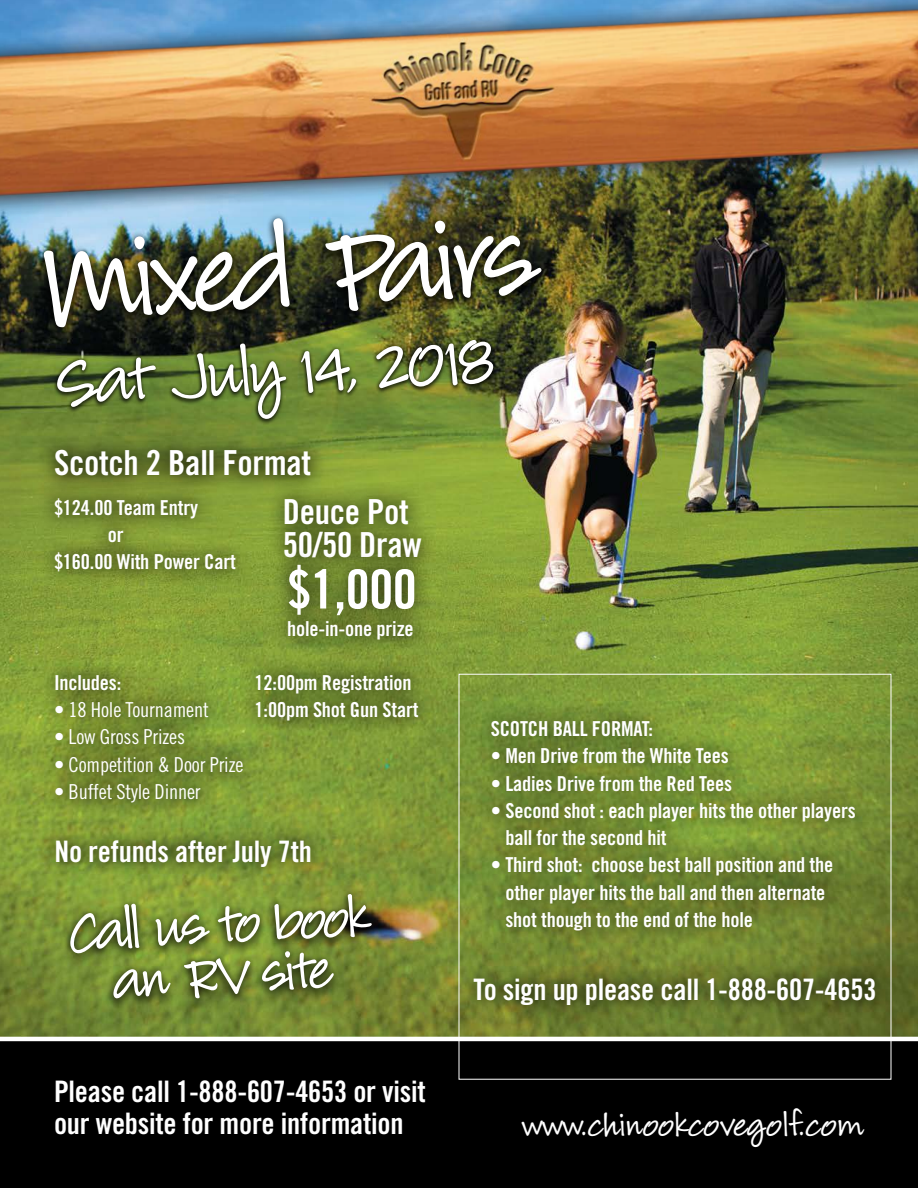
<style>
.page{position:relative;width:918px;height:1188px;background:#fff}
.page>*{position:absolute;margin:0;border:0;box-sizing:border-box;transform-origin:0 0}
.t1{font:135.6px "Louisiana";color:#fff;scale:.93 1}
.t2{font:78px "Louisiana";color:#fff;scale:.93 1}
.t3{font:66.45px/50.4px "Louisiana";color:#fff;text-align:center;scale:.93 1}
.t4{font:54px "Trade Gothic Bold Cond Twenty";color:#fff}
.t5{font:37.95px "Louisiana";letter-spacing:.02em;color:#fff}
.t6{font:34.5px/33.3px "Trade Gothic Bold Cond Twenty";letter-spacing:-.01em;color:#fff}
.t7{font:29.55px/31.8px "Trade Gothic Bold Cond Twenty";letter-spacing:-.01em;color:#fff}
.t8{font:20.55px/27.3px "Trade Gothic Bold Cond Twenty";letter-spacing:-.01em;color:#fff}
.t9{font:20.55px "Trade Gothic Cond Eighteen";letter-spacing:-.01em;color:#fff}
</style>
<div class="page">
<img style="left:0;top:255px;width:918px;height:782px">
<svg style="left:52px;top:341px;width:447px;height:92px"></svg>
<img style="left:0;top:0;width:918px;height:255px">
<div style="left:0;top:1039px;width:918px;height:149px;background:#000"></div>
<hr style="left:0;top:1037px;width:918px;height:4px;background:#fff">
<div style="left:36px;top:215px;width:513px;height:126px;background:#000;opacity:.75"></div>
<img style="left:36px;top:198px;width:514px;height:137px">
<svg style="left:62px;top:885px;width:319px;height:126px"></svg>
<div style="left:37px;top:481px;width:216px;height:107px;background:#000;opacity:.75"></div>
<div style="left:37px;top:658px;width:224px;height:161px;background:#000;opacity:.75"></div>
<div style="left:239px;top:656px;width:197px;height:81px;background:#000;opacity:.75"></div>
<div style="left:38px;top:822px;width:290px;height:62px;background:#000;opacity:.75"></div>
<div style="left:266px;top:481px;width:173px;height:95px;background:#000;opacity:.75"></div>
<div style="left:270px;top:547px;width:163px;height:109px;background:#000;opacity:.75"></div>
<div style="left:457px;top:960px;width:436px;height:63px;background:#000;opacity:.75"></div>
<svg style="left:37px;top:432px;width:292px;height:63px"></svg>
<div style="left:474px;top:703px;width:399px;height:245px;background:#000;opacity:.5"></div>
<h1 class="t1" style="left:39px;top:218px;width:532px;rotate:-3deg">Mixed Pairs</h1>
<h2 class="t2" style="left:56px;top:345px;width:469px;rotate:-3deg">Sat July 14, 2018</h2>
<h3 class="t6" style="left:54px;top:446px;width:259px">Scotch 2 Ball Format</h3>
<p class="t8" style="left:54px;top:493px;width:146px">$124.00 Team Entry</p>
<p class="t8" style="left:108px;top:521px;width:17px">or</p>
<p class="t8" style="left:54px;top:548px;width:183px">$160.00 With Power Cart</p>
<h3 class="t6" style="left:283px;top:494px;width:140px">Deuce Pot<br>50/50 Draw</h3>
<h3 class="t4" style="left:287px;top:556px;width:131px">$1,000</h3>
<p class="t8" style="left:287px;top:615px;width:128px">hole-in-one prize</p>
<p class="t8" style="left:54px;top:669px;width:69px">Includes:</p>
<p class="t9" style="left:54px;top:698px;width:156px">• 18 Hole Tournament</p>
<p class="t9" style="left:54px;top:725px;width:133px">• Low Gross Prizes</p>
<p class="t9" style="left:54px;top:752px;width:191px">• Competition &amp; Door Prize</p>
<p class="t9" style="left:54px;top:779px;width:148px">• Buffet Style Dinner</p>
<p class="t8" style="left:255px;top:669px;width:165px">12:00pm Registration<br>1:00pm Shot Gun Start</p>
<h3 class="t7" style="left:54px;top:835px;width:259px">No refunds after July 7th</h3>
<h3 class="t3" style="left:69px;top:915px;width:326px;rotate:-3deg">Call us to book an RV site</h3>
<h3 class="t7" style="left:54px;top:1076px;width:373px">Please call 1-888-607-4653 or visit our website for more information</h3>
<p class="t8" style="left:491px;top:715px;width:164px">SCOTCH BALL FORMAT:</p>
<p class="t8" style="left:491px;top:742px;width:240px">• Men Drive from the White Tees</p>
<p class="t8" style="left:491px;top:769px;width:243px">• Ladies Drive from the Red Tees</p>
<p class="t8" style="left:505px;top:797px;width:352px;text-indent:-15px">• Second shot : each player hits the other players ball for the second hit</p>
<p class="t8" style="left:505px;top:851px;width:329px;text-indent:-15px">• Third shot: choose best ball position and the other player hits the ball and then alternate shot though to the end of the hole</p>
<h3 class="t7" style="left:474px;top:973px;width:404px">To sign up please call 1-888-607-4653</h3>
<h3 class="t5" style="left:523px;top:1107px;width:343px">www.chinookcovegolf.com</h3>
</div>
